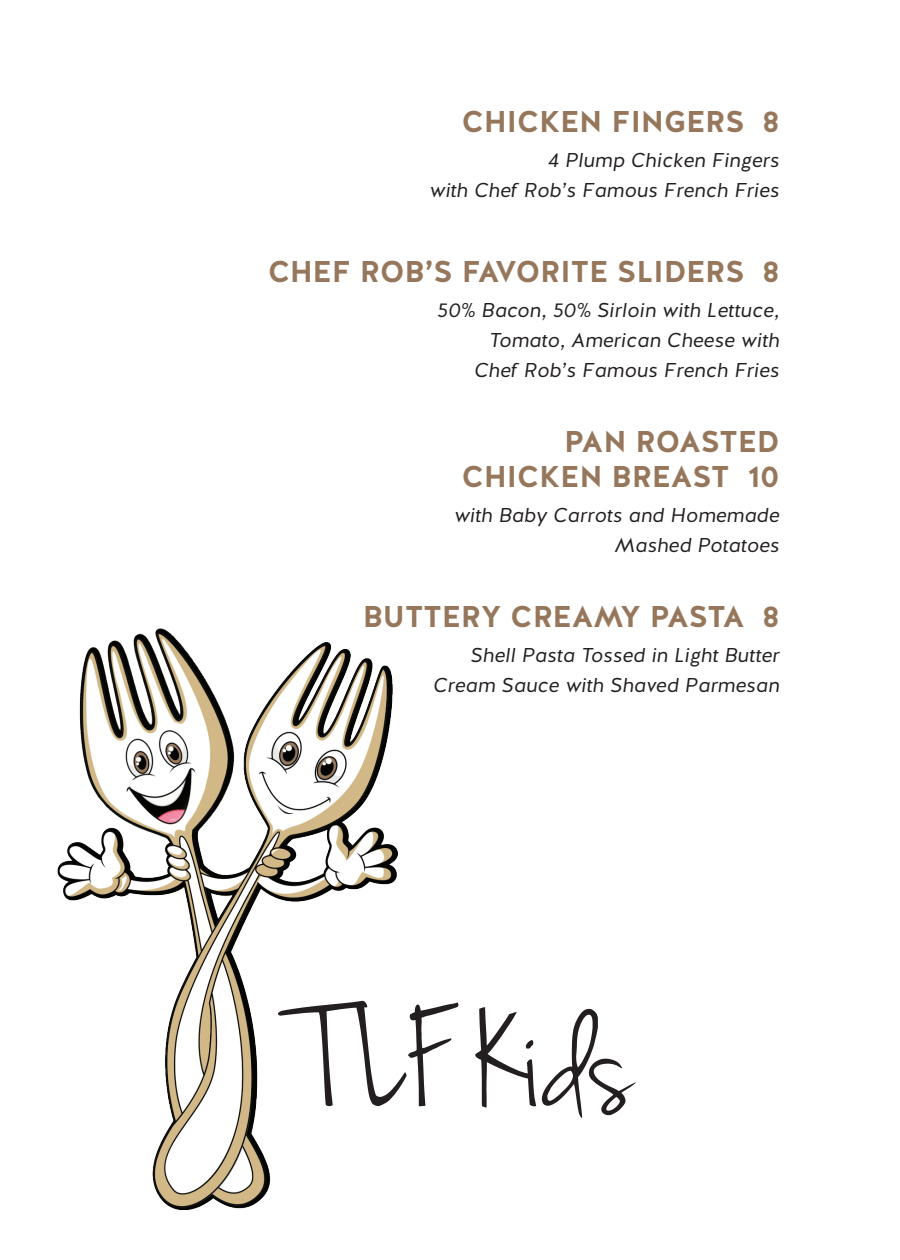
<style>
.page{position:relative;width:900px;height:1260px;background:#fff}
.page>*{position:absolute;margin:0;border:0;box-sizing:border-box;transform-origin:0 0}
.t1{font:150px "Jenna Sue";color:#231f20}
.t2{font:700 30px/35px "Halis GR";color:#96775c;text-align:right}
.t3{font:italic 20px/30px "Halis GR";color:#231f20;text-align:right}
</style>
<div class="page">
<img style="left:57px;top:628px;width:341px;height:582px">
<h2 class="t2" style="left:462px;top:105px;width:319px">CHICKEN FINGERS 8</h2>
<p class="t3" style="left:429px;top:146px;width:352px">4 Plump Chicken Fingers<br>with Chef Rob’s Famous French Fries</p>
<h2 class="t2" style="left:268px;top:255px;width:513px">CHEF ROB’S FAVORITE SLIDERS 8</h2>
<p class="t3" style="left:437px;top:296px;width:344px">50% Bacon, 50% Sirloin with Lettuce,<br>Tomato, American Cheese with<br>Chef Rob’s Famous French Fries</p>
<h2 class="t2" style="left:462px;top:425px;width:319px">PAN ROASTED<br>CHICKEN BREAST 10</h2>
<p class="t3" style="left:454px;top:501px;width:327px">with Baby Carrots and Homemade<br>Mashed Potatoes</p>
<h2 class="t2" style="left:363px;top:600px;width:418px">BUTTERY CREAMY PASTA 8</h2>
<p class="t3" style="left:433px;top:641px;width:348px">Shell Pasta Tossed in Light Butter<br>Cream Sauce with Shaved Parmesan</p>
<h1 class="t1" style="left:308px;top:976px;width:325px">TLF Kids</h1>
</div>
